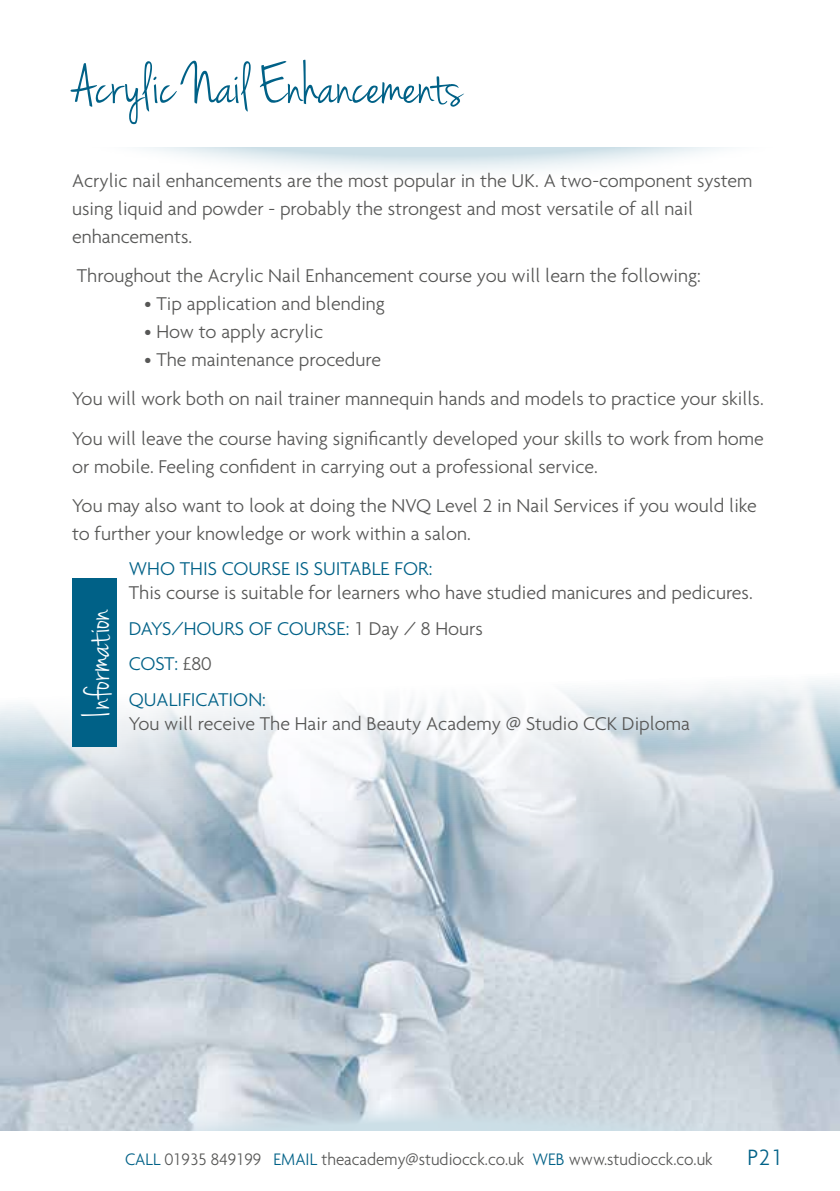
<style>
.page{position:relative;width:840px;height:1191px;background:#fff}
.page>*{position:absolute;margin:0;border:0;box-sizing:border-box;transform-origin:0 0}
.t1{font:60px "Jenna Sue";color:#006187}
.t2{font:40px "Jenna Sue";letter-spacing:-.005em;color:#fff}
.t3{font:300 24px "Agenda";color:#006187;scale:.95 1}
.t4{font:300 20px/39.4px "Agenda";color:#575756}
.t5{font:300 20px "Agenda";color:#006187}
.t6{font:300 18px "Agenda";color:#575756;scale:.95 1}
.s1{color:#006187}
</style>
<div class="page">
<svg style="left:139px;top:147px;width:589px;height:25px"></svg>
<img style="left:0;top:663px;width:839px;height:432px">
<div style="left:72px;top:578px;width:44px;height:169px;background:#006187"></div>
<svg style="left:0;top:1095px;width:839px;height:36px;background:#cbd6de"></svg>
<h1 class="t1" style="left:72px;top:51px;width:391px">Acrylic Nail Enhancements</h1>
<p class="t4" style="left:72px;top:166px;width:681px;line-height:28px">Acrylic nail enhancements are the most popular in the UK. A two-component system using liquid and powder - probably the strongest and most versatile of all nail enhancements.</p>
<p class="t4" style="left:77px;top:255px;width:625px">Throughout the Acrylic Nail Enhancement course you will learn the following:</p>
<p class="t4" style="left:144px;top:283px;width:242px">• Tip application and blending</p>
<p class="t4" style="left:144px;top:311px;width:180px">• How to apply acrylic</p>
<p class="t4" style="left:72px;top:339px;width:692px;text-indent:72px">• The maintenance procedure<br>You will work both on nail trainer mannequin hands and models to practice your skills.<br>You will leave the course having significantly developed your skills to work from home</p>
<p class="t4" style="left:72px;top:446px;width:686px">or mobile. Feeling confident in carrying out a professional service.<br>You may also want to look at doing the NVQ Level 2 in Nail Services if you would like</p>
<p class="t4" style="left:72px;top:513px;width:400px">to further your knowledge or work within a salon.</p>
<p class="t5" style="left:129px;top:557px;width:305px">WHO THIS COURSE IS SUITABLE FOR:</p>
<p class="t4" style="left:129px;top:575px;width:625px;line-height:35.4px">This course is suitable for learners who have studied manicures and pedicures.<br><span class="s1">DAYS/HOURS OF COURSE:</span> 1 Day / 8 Hours<br><span class="s1">COST:</span> £80<br><span class="s1">QUALIFICATION:</span></p>
<p class="t4" style="left:129px;top:703px;width:562px">You will receive The Hair and Beauty Academy @ Studio CCK Diploma</p>
<h2 class="t2" style="left:74px;top:716px;width:108px;rotate:-90deg">Information</h2>
<p class="t6" style="left:125px;top:1149px;width:619px"><span class="s1">CALL</span> 01935 849199 <span class="s1">EMAIL</span> theacademy@studiocck.co.uk <span class="s1">WEB</span> www.studiocck.co.uk</p>
<p class="t3" style="left:747px;top:1143px;width:39px">P21</p>
</div>
